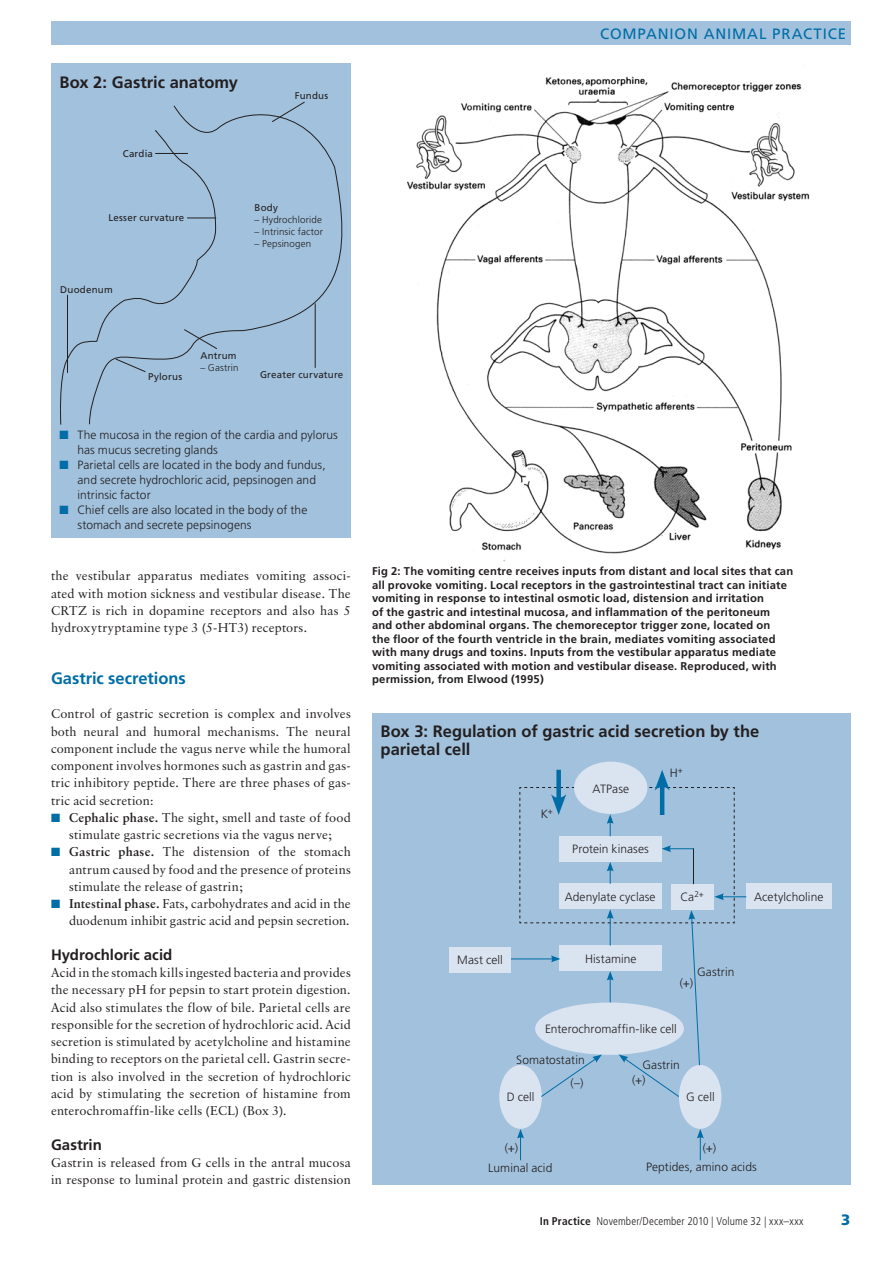
<style>
.page{position:relative;width:893px;height:1263px;background:#fff}
.page>*{position:absolute;margin:0;border:0;box-sizing:border-box;transform-origin:0 0}
.t1{font:700 16.5px/17.2px "Frutiger LT Std";color:#231f20}
.t2{font:700 16.5px "Frutiger LT Std";letter-spacing:-.005em;color:#006da6}
.t3{font:15px "Frutiger LT Std";letter-spacing:.06em;color:#006da6}
.t4{font:700 15px "Frutiger LT Std";color:#231f20}
.t5{font:900 15px "Frutiger LT Std";color:#006da6}
.t6{font:12.75px/17.2px "Classical Garamond BT";letter-spacing:.015em;color:#231f20;text-align:justify}
.t7{font:300 12px/15px "Frutiger LT Std";letter-spacing:.005em;color:#231f20}
.t8{font:700 11.25px/13.5px "Frutiger LT Std";letter-spacing:.015em;color:#231f20}
.t9{font:300 condensed 11.25px "Frutiger LT Std";letter-spacing:.015em;color:#231f20}
.t10{font:9.75px "Frutiger LT Std";letter-spacing:.02em;color:#231f20}
.t11{font:300 9.75px "Frutiger LT Std";letter-spacing:.015em;color:#231f20}
.s1{color:#006da6}
.s2{font-weight:700}
</style>
<div class="page">
<div style="left:51px;top:21px;width:799px;height:24px;background:#a1c1dd"></div>
<div style="left:372px;top:713px;width:478px;height:471px;background:#a1c1dd"></div>
<div style="left:499px;top:1065px;width:43px;height:64px;background:#dae4f1;border-radius:50%"></div>
<div style="left:679px;top:1065px;width:42px;height:64px;background:#dae4f1;border-radius:50%"></div>
<div style="left:746px;top:884px;width:85px;height:25px;background:#dae4f1"></div>
<div style="left:449px;top:947px;width:62px;height:25px;background:#dae4f1"></div>
<svg style="left:697px;top:1129px;width:7px;height:31px"></svg>
<svg style="left:517px;top:1129px;width:7px;height:31px"></svg>
<div style="left:574px;top:762px;width:73px;height:52px;background:#dae4f1;border-radius:50%"></div>
<hr style="left:511px;top:958px;width:42px;height:1px;background:#006da6">
<svg style="left:519px;top:770px;width:227px;height:327px"></svg>
<img style="left:407px;top:76px;width:403px;height:486px">
<div style="left:51px;top:64px;width:300px;height:474px;background:#a1c1dd"></div>
<svg style="left:60px;top:106px;width:282px;height:319px"></svg>
<hr style="left:67px;top:295px;width:1px;height:78px;background:#231f20">
<svg style="left:187px;top:218px;width:29px;height:1px"></svg>
<hr style="left:155px;top:153px;width:33px;height:1px;background:#231f20">
<svg style="left:271px;top:101px;width:35px;height:22px"></svg>
<svg style="left:115px;top:358px;width:31px;height:15px"></svg>
<svg style="left:183px;top:329px;width:35px;height:21px"></svg>
<hr style="left:315px;top:303px;width:1px;height:65px;background:#231f20">
<p class="t1" style="left:60px;top:74px;width:180px">Box 2: Gastric anatomy</p>
<p class="t10" style="left:295px;top:90px;width:35px">Fundus</p>
<p class="t10" style="left:123px;top:148px;width:32px">Cardia</p>
<p class="t10" style="left:108px;top:212px;width:77px">Lesser curvature</p>
<p class="t10" style="left:60px;top:283px;width:54px">Duodenum</p>
<p class="t10" style="left:255px;top:202px;width:25px">Body</p>
<p class="t11" style="left:255px;top:214px;width:69px">– Hydrochloride</p>
<p class="t11" style="left:255px;top:226px;width:70px">– Intrinsic factor</p>
<p class="t11" style="left:255px;top:238px;width:58px">– Pepsinogen</p>
<p class="t3" style="left:600px;top:25px;width:247px">Companion animal practice</p>
<p class="t10" style="left:148px;top:371px;width:36px">Pylorus</p>
<p class="t10" style="left:200px;top:350px;width:38px">Antrum</p>
<p class="t11" style="left:200px;top:362px;width:40px">– Gastrin</p>
<p class="t10" style="left:260px;top:369px;width:85px">Greater curvature</p>
<p class="t7" style="left:78px;top:428px;width:262px;text-indent:-18px"><span class="s1">■</span> The mucosa in the region of the cardia and pylorus has mucus secreting glands</p>
<p class="t7" style="left:78px;top:458px;width:250px;text-indent:-18px"><span class="s1">■</span> Parietal cells are located in the body and fundus, and secrete hydrochloric acid, pepsinogen and intrinsic factor</p>
<p class="t7" style="left:78px;top:503px;width:231px;text-indent:-18px"><span class="s1">■</span> Chief cells are also located in the body of the stomach and secrete pepsinogens</p>
<p class="t6" style="left:51px;top:567px;width:301px">the vestibular apparatus mediates vomiting associ&shy;ated with motion sickness and vestibular disease. The CRTZ is rich in dopamine receptors and also has 5 hydroxytryptamine type 3 (5-HT3) receptors.</p>
<p class="t2" style="left:51px;top:668px;width:136px">Gastric secretions</p>
<p class="t6" style="left:51px;top:705px;width:301px">Control of gastric secretion is complex and involves both neural and humoral mechanisms. The neural component include the vagus nerve while the humoral component involves hormones such as gastrin and gas&shy;tric inhibitory peptide. There are three phases of gas&shy;tric acid secretion:</p>
<p class="t6" style="left:51px;top:809px;width:301px;text-align:center"><span class="s1">■</span> <span class="s2">Cephalic phase.</span> The sight, smell and taste of food stimulate gastric secretions via the vagus nerve;</p>
<p class="t6" style="left:69px;top:843px;width:283px;text-indent:-18px"><span class="s1">■</span> <span class="s2">Gastric phase.</span> The distension of the stomach antrum caused by food and the presence of proteins stimulate the release of gastrin;</p>
<p class="t6" style="left:51px;top:895px;width:301px;text-align:right"><span class="s1">■</span> <span class="s2">Intestinal phase.</span> Fats, carbohydrates and acid in the duodenum inhibit gastric acid and pepsin secretion.</p>
<p class="t4" style="left:51px;top:946px;width:123px">Hydrochloric acid</p>
<p class="t6" style="left:51px;top:964px;width:301px">Acid in the stomach kills ingested bacteria and provides the necessary pH for pepsin to start protein digestion.<br>Acid also stimulates the flow of bile. Parietal cells are responsible for the secretion of hydrochloric acid. Acid secretion is stimulated by acetylcholine and histamine binding to receptors on the parietal cell. Gastrin secre&shy;tion is also involved in the secretion of hydrochloric acid by stimulating the secretion of histamine from enterochromaffin-like cells (ECL) (Box 3).</p>
<p class="t4" style="left:51px;top:1135px;width:52px">Gastrin</p>
<p class="t6" style="left:51px;top:1154px;width:301px">Gastrin is released from G cells in the antral mucosa in response to luminal protein and gastric distension</p>
<p class="t8" style="left:372px;top:564px;width:423px">Fig 2: The vomiting centre receives inputs from distant and local sites that can all provoke vomiting. Local receptors in the gastrointestinal tract can initiate vomiting in response to intestinal osmotic load, distension and irritation<br>of the gastric and intestinal mucosa, and inflammation of the peritoneum and other abdominal organs. The chemoreceptor trigger zone, located on<br>the floor of the fourth ventricle in the brain, mediates vomiting associated with many drugs and toxins. Inputs from the vestibular apparatus mediate vomiting associated with motion and vestibular disease. Reproduced, with permission, from Elwood (1995)</p>
<p class="t1" style="left:381px;top:723px;width:380px">Box 3: Regulation of gastric acid secretion by the parietal cell</p>
<p class="t7" style="left:457px;top:952px;width:47px">Mast cell</p>
<p class="t7" style="left:541px;top:806px;width:13px">K<sup>+</sup></p>
<p class="t7" style="left:592px;top:782px;width:38px">ATPase</p>
<p class="t7" style="left:572px;top:842px;width:78px">Protein kinases</p>
<p class="t7" style="left:670px;top:765px;width:15px">H<sup>+</sup></p>
<p class="t7" style="left:680px;top:890px;width:25px">Ca<sup>2+</sup></p>
<p class="t7" style="left:565px;top:889px;width:92px">Adenylate cyclase</p>
<p class="t7" style="left:754px;top:889px;width:71px">Acetylcholine</p>
<p class="t7" style="left:585px;top:951px;width:53px">Histamine</p>
<p class="t7" style="left:697px;top:965px;width:39px">Gastrin</p>
<p class="t7" style="left:680px;top:975px;width:15px">(+)</p>
<p class="t7" style="left:545px;top:1021px;width:133px">Enterochromaffin-like cell</p>
<p class="t7" style="left:516px;top:1052px;width:70px">Somatostatin</p>
<p class="t7" style="left:507px;top:1090px;width:29px">D cell</p>
<p class="t7" style="left:686px;top:1090px;width:30px">G cell</p>
<p class="t7" style="left:642px;top:1057px;width:39px">Gastrin</p>
<p class="t7" style="left:632px;top:1072px;width:15px">(+)</p>
<p class="t7" style="left:571px;top:1076px;width:14px">(–)</p>
<p class="t7" style="left:505px;top:1140px;width:15px">(+)</p>
<p class="t7" style="left:703px;top:1140px;width:15px">(+)</p>
<p class="t7" style="left:488px;top:1161px;width:66px">Luminal acid</p>
<p class="t7" style="left:646px;top:1160px;width:112px">Peptides, amino acids</p>
<p class="t9" style="left:540px;top:1214px;width:265px"><span class="s2">In Practice</span> November/December 2010 | Volume 32 | xxx–xxx</p>
<p class="t5" style="left:841px;top:1210px;width:11px">3</p>
</div>
